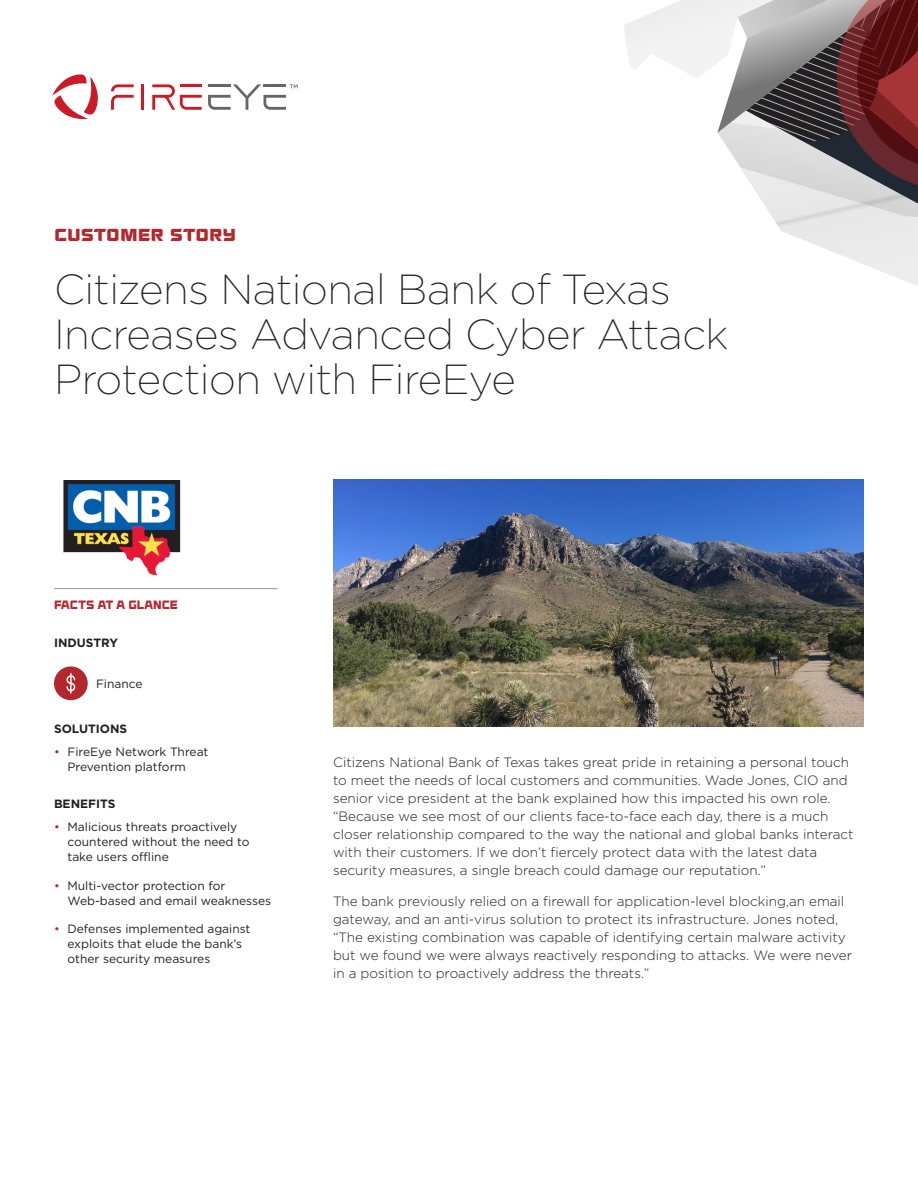
<style>
.page{position:relative;width:918px;height:1188px;background:#fff}
.page>*{position:absolute;margin:0;border:0;box-sizing:border-box;transform-origin:0 0}
.t1{font:200 42px/45px "Gotham";letter-spacing:-.01em;color:#231f20}
.t2{font:21px "Fire Eye Display U";color:#b2282d}
.Body_Text_9_12{font:300 13.5px/18px "Gotham";color:#231f20}
.t3{font:12px/15px "Gotham";color:#231f20}
.t4{font:700 12px "Gotham";color:#231f20}
.side_bar_title_with{font:12px "Fire Eye Display U";color:#b2282d}
.s1{color:#b2282d}
</style>
<div class="page">
<hr style="left:141px;top:84px;width:3px;height:26px;background:#cc1b26">
<svg style="left:111px;top:84px;width:23px;height:26px"></svg>
<svg style="left:152px;top:84px;width:50px;height:26px"></svg>
<svg style="left:52px;top:74px;width:46px;height:46px"></svg>
<svg style="left:208px;top:84px;width:90px;height:26px"></svg>
<svg style="left:624px;top:0;width:294px;height:286px"></svg>
<img style="left:333px;top:480px;width:531px;height:247px">
<hr style="left:54px;top:588px;width:224px;height:1px;background:#939598">
<svg style="left:54px;top:666px;width:34px;height:34px"></svg>
<img style="left:63px;top:480px;width:118px;height:96px">
<p class="t2" style="left:54px;top:222px;width:184px">customer story</p>
<p class="t1" style="left:54px;top:265px;width:676px">Citizens National Bank of Texas<br>Increases Advanced Cyber Attack<br>Protection with FireEye</p>
<p class="side_bar_title_with" style="left:54px;top:598px;width:126px">FACTS AT A GLANCE</p>
<p class="t4" style="left:54px;top:635px;width:66px">INDUSTRY</p>
<p class="t3" style="left:96px;top:676px;width:48px">Finance</p>
<p class="t4" style="left:54px;top:721px;width:75px">SOLUTIONS</p>
<p class="t3" style="left:68px;top:744px;width:142px;text-indent:-14px"><span class="s1">•</span> FireEye Network Threat<br>Prevention platform</p>
<p class="t4" style="left:54px;top:796px;width:63px">BENEFITS</p>
<p class="t3" style="left:68px;top:819px;width:184px;text-indent:-14px"><span class="s1">•</span> Malicious threats proactively countered without the need to take users offline</p>
<p class="t3" style="left:68px;top:878px;width:205px;text-indent:-14px"><span class="s1">•</span> Multi-vector protection for<br>Web-based and email weaknesses</p>
<p class="t3" style="left:68px;top:921px;width:185px;text-indent:-14px"><span class="s1">•</span> Defenses implemented against exploits that elude the bank’s other security measures</p>
<p class="Body_Text_9_12" style="left:333px;top:753px;width:522px">Citizens National Bank of Texas takes great pride in retaining a personal touch to meet the needs of local customers and communities. Wade Jones, CIO and senior vice president at the bank explained how this impacted his own role. “Because we see most of our clients face-to-face each day, there is a much closer relationship compared to the way the national and global banks interact with their customers. If we don’t fiercely protect data with the latest data security measures, a single breach could damage our reputation.”</p>
<p class="Body_Text_9_12" style="left:333px;top:892px;width:521px">The bank previously relied on a firewall for application-level blocking,an email gateway, and an anti-virus solution to protect its infrastructure. Jones noted, “The existing combination was capable of identifying certain malware activity but we found we were always reactively responding to attacks. We were never in a position to proactively address the threats.”</p>
</div>
